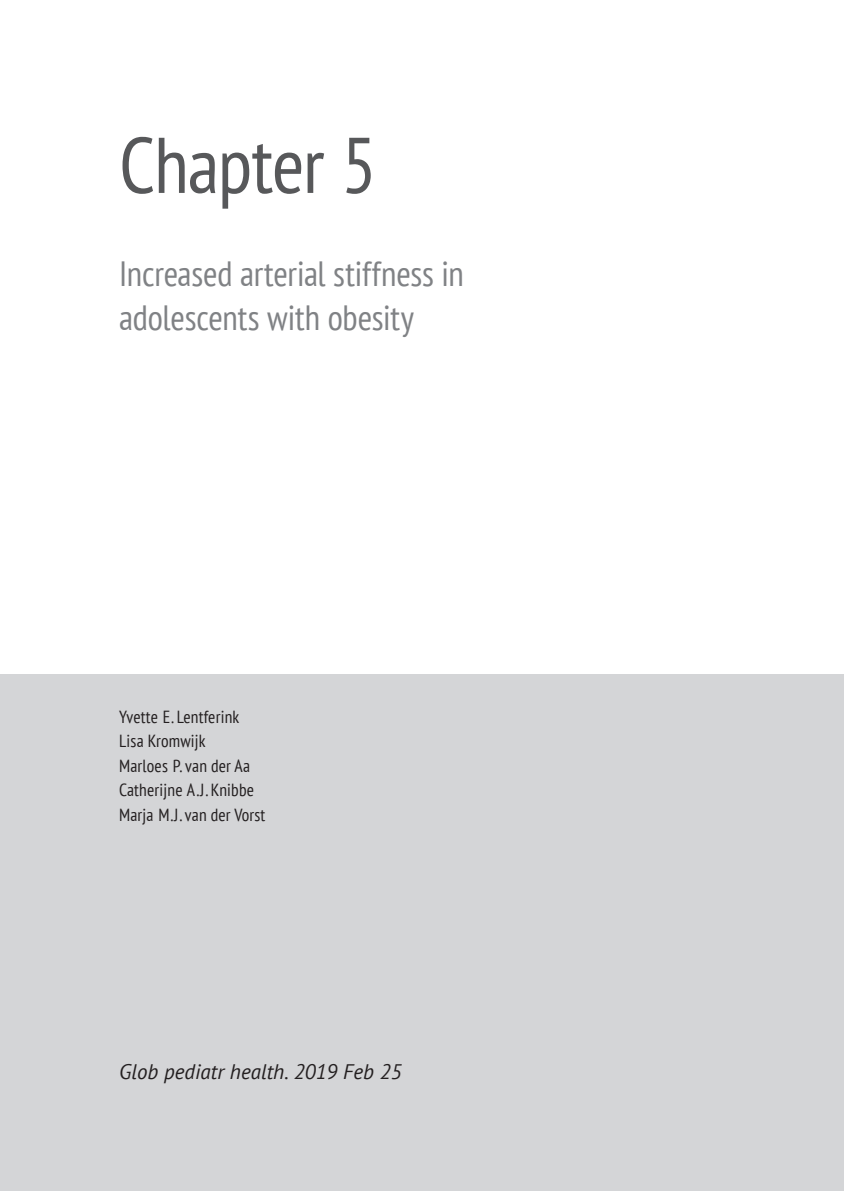
<style>
.page{position:relative;width:844px;height:1191px;background:#fff}
.page>*{position:absolute;margin:0;border:0;box-sizing:border-box;transform-origin:0 0}
.t1{font:condensed 78.75px "PT Sans";letter-spacing:-.015em;color:#57585a}
.t2{font:condensed 35px/43.8px "PT Sans";letter-spacing:-.005em;color:#808285}
.t3{font:italic 21px "PT Sans";color:#231f20}
.t4{font:condensed 17.5px/24.5px "PT Sans";letter-spacing:.01em;color:#231f20}
</style>
<div class="page">
<div style="left:0;top:675px;width:843px;height:516px;background:#d4d5d7"></div>
<h1 class="t1" style="left:119px;top:115px;width:259px">Chapter 5</h1>
<h2 class="t2" style="left:119px;top:251px;width:346px">Increased arterial stiffness in adolescents with obesity</h2>
<p class="t4" style="left:119px;top:704px;width:148px">Yvette e. Lentferink<br>Lisa Kromwijk<br>Marloes p. van der Aa<br>Catherijne a.J. Knibbe<br>Marja m .J. van der Vorst</p>
<p class="t3" style="left:119px;top:1058px;width:284px">Glob pediatr health. 2019 Feb 25</p>
</div>
